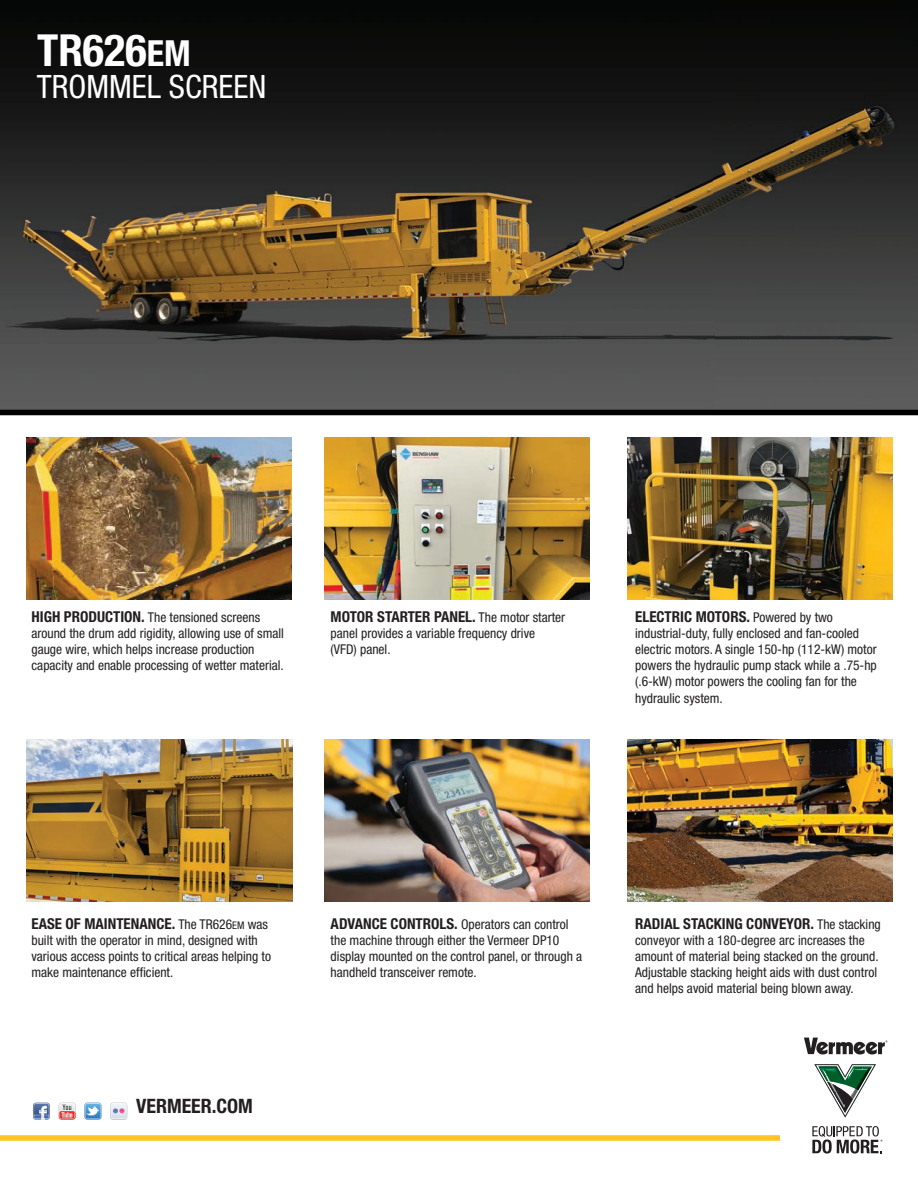
<style>
.page{position:relative;width:918px;height:1188px;background:#fff}
.page>*{position:absolute;margin:0;border:0;box-sizing:border-box;transform-origin:0 0}
.t1{font:700 condensed 44.25px "Helvetica Neue";color:#fff}
.t2{font:condensed 32.25px "Helvetica Neue";color:#fff}
.t3{font:700 condensed 19.8px "Helvetica Neue";color:#231f20}
.t4{font:700 condensed 15px "Helvetica Neue";color:#231f20}
.t5{font:condensed 13.5px/16.2px "Helvetica Neue";color:#231f20}
.s1{font-size:36px}
.s2{font-weight:700;font-size:15px}
.s3{font-weight:400;font-size:13.5px}
.s4{font-weight:400;font-size:10.5px}
</style>
<div class="page">
<img style="left:0;top:0;width:918px;height:410px">
<svg style="left:804px;top:1038px;width:83px;height:16px"></svg>
<svg style="left:812px;top:1126px;width:71px;height:28px"></svg>
<svg style="left:814px;top:1064px;width:62px;height:54px"></svg>
<svg style="left:33px;top:1103px;width:17px;height:17px"></svg>
<img style="left:34px;top:1103px;width:15px;height:3px">
<svg style="left:110px;top:1103px;width:17px;height:17px"></svg>
<svg style="left:59px;top:1103px;width:17px;height:17px"></svg>
<svg style="left:85px;top:1103px;width:16px;height:17px"></svg>
<div style="left:0;top:1135px;width:780px;height:6px;background:#fec422"></div>
<div style="left:0;top:410px;width:918px;height:5px;background:#010101"></div>
<img style="left:26px;top:437px;width:266px;height:162px">
<img style="left:324px;top:740px;width:266px;height:161px">
<img style="left:627px;top:740px;width:265px;height:161px">
<img style="left:324px;top:437px;width:266px;height:162px">
<img style="left:627px;top:437px;width:265px;height:162px">
<img style="left:26px;top:740px;width:266px;height:161px">
<h1 class="t1" style="left:37px;top:23px;width:155px">TR626<span class="s1">EM</span></h1>
<h2 class="t2" style="left:37px;top:68px;width:231px">TROMMEL SCREEN</h2>
<p class="t5" style="left:31px;top:609px;width:254px"><span class="s2">HIGH PRODUCTION.</span> The tensioned screens around the drum add rigidity, allowing use of small gauge wire, which helps increase production capacity and enable processing of wetter material.</p>
<p class="t4" style="left:331px;top:607px;width:236px">MOTOR STARTER PANEL. <span class="s3">The motor starter</span></p>
<p class="t5" style="left:331px;top:625px;width:206px">panel provides a variable frequency drive (VFD) panel.</p>
<p class="t4" style="left:635px;top:607px;width:199px">ELECTRIC MOTORS. <span class="s3">Powered by two</span></p>
<p class="t5" style="left:635px;top:625px;width:243px">industrial-duty, fully enclosed and fan-cooled electric motors. A single 150-hp (112-kW) motor powers the hydraulic pump stack while a .75-hp (.6-kW) motor powers the cooling fan for the hydraulic system.</p>
<p class="t4" style="left:32px;top:914px;width:238px">EASE OF MAINTENANCE. <span class="s3">The TR626</span><span class="s4">EM</span> <span class="s3">was</span></p>
<p class="t5" style="left:31px;top:932px;width:241px">built with the operator in mind, designed with various access points to critical areas helping to make maintenance efficient.</p>
<h3 class="t3" style="left:136px;top:1094px;width:118px">VERMEER.COM</h3>
<p class="t5" style="left:331px;top:916px;width:253px"><span class="s2">ADVANCE CONTROLS.</span> Operators can control the machine through either the Vermeer DP10 display mounted on the control panel, or through a handheld transceiver remote.</p>
<p class="t4" style="left:635px;top:914px;width:247px">RADIAL STACKING CONVEYOR. <span class="s3">The stacking</span></p>
<p class="t5" style="left:635px;top:932px;width:245px">conveyor with a 180-degree arc increases the amount of material being stacked on the ground.<br>Adjustable stacking height aids with dust control and helps avoid material being blown away.</p>
</div>
